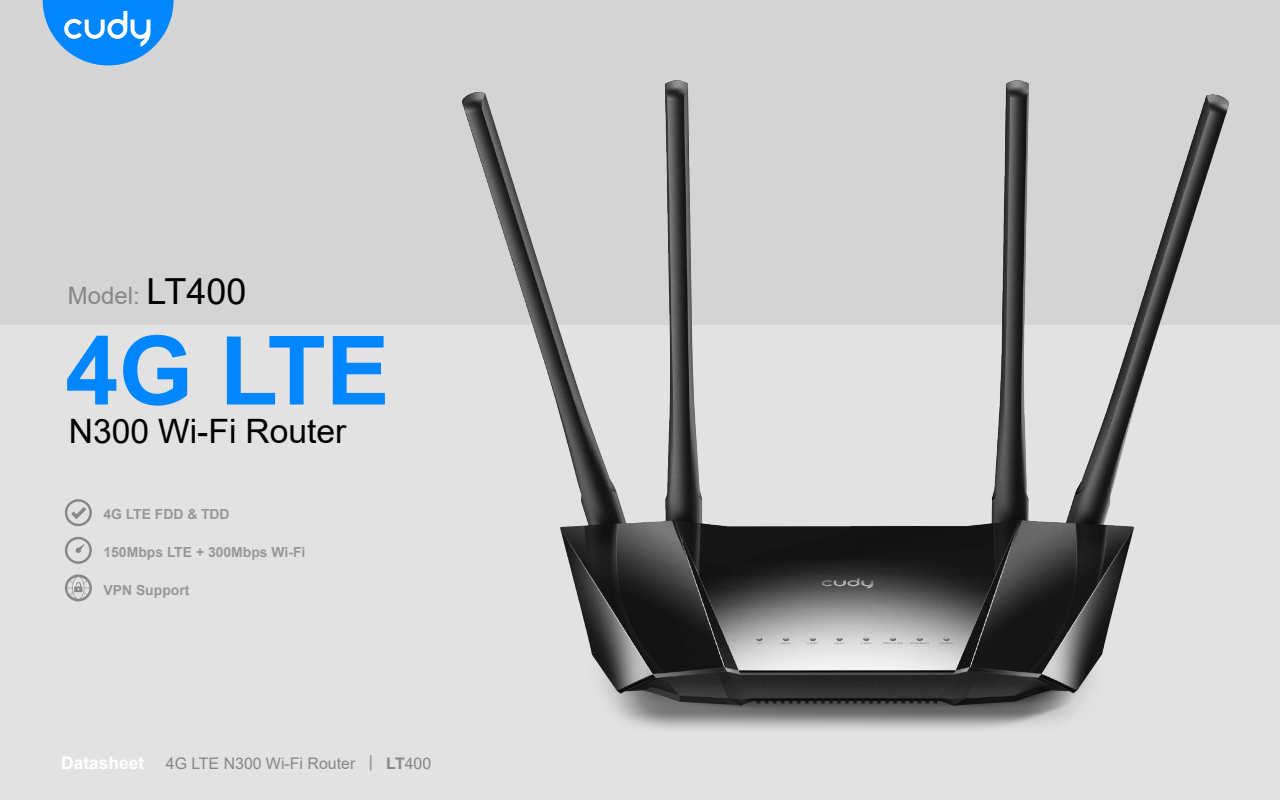
<style>
.page{position:relative;width:1280px;height:800px;background:#fff}
.page>*{position:absolute;margin:0;border:0;box-sizing:border-box;transform-origin:0 0}
.t1{font:700 95.6px "Arial";color:#0086ff}
.t2{font:33.6px "Arial";color:#000}
.t3{font:24px "Arial";color:#878787}
.t4{font:15.9px "Arial";color:#878787}
.t5{font:700 13.9px "Arial";color:#989899}
.s1{font-size:35.9px;color:#000}
.s2{font-weight:700;font-size:17.4px;color:#fff}
.s3{font-weight:700}
</style>
<div class="page">
<div style="left:0;top:1px;width:1280px;height:799px;background:#e2e2e2"></div>
<div style="left:0;top:0;width:1280px;height:324px;background:#d4d4d4"></div>
<svg style="left:43px;top:0;width:131px;height:65px"></svg>
<img style="left:463px;top:81px;width:765px;height:648px">
<svg style="left:65px;top:574px;width:27px;height:27px"></svg>
<svg style="left:65px;top:537px;width:27px;height:27px"></svg>
<svg style="left:65px;top:499px;width:27px;height:27px"></svg>
<h3 class="t3" style="left:68px;top:279px;width:180px">Model: <span class="s1">LT400</span></h3>
<h1 class="t1" style="left:65px;top:304px;width:326px">4G LTE</h1>
<h2 class="t2" style="left:69px;top:408px;width:279px">N300 Wi-Fi Router</h2>
<p class="t5" style="left:103px;top:504px;width:128px">4G LTE FDD &amp; TDD</p>
<p class="t5" style="left:103px;top:542px;width:203px">150Mbps LTE + 300Mbps Wi-Fi</p>
<p class="t5" style="left:103px;top:580px;width:87px">VPN Support</p>
<p class="t4" style="left:61px;top:752px;width:372px"><span class="s2">Datasheet</span> 4G LTE N300 Wi-Fi Router | <span class="s3">LT</span>400</p>
</div>
